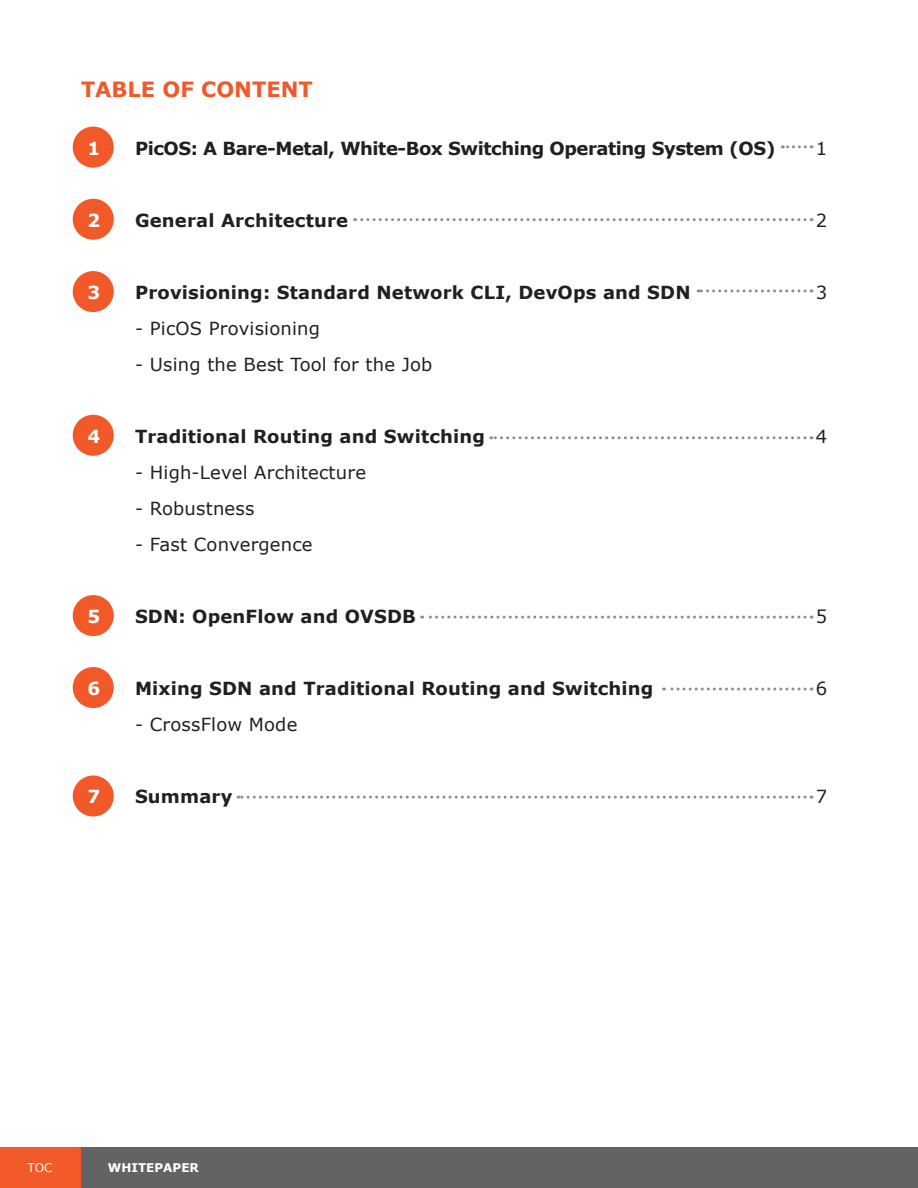
<style>
.page{position:relative;width:918px;height:1188px;background:#fff}
.page>*{position:absolute;margin:0;border:0;box-sizing:border-box;transform-origin:0 0}
.t1{font:700 21px "Verdana";color:#f15929}
.t2{font:700 18px "Verdana";letter-spacing:.01em;color:#231f20}
.t3{font:18px "Verdana";letter-spacing:.01em;color:#231f20}
.t4{font:700 18px "Verdana";letter-spacing:-.025em;color:#231f20}
.t5{font:700 18px "Verdana";color:#fff}
.t6{font:700 12px "Verdana";color:#fff}
.t7{font:12px "Verdana";color:#fff}
</style>
<div class="page">
<div style="left:0;top:1148px;width:81px;height:40px;background:#f15929"></div>
<div style="left:81px;top:1148px;width:837px;height:40px;background:#636366"></div>
<div style="left:73px;top:127px;width:41px;height:41px;background:#f15929;border-radius:50%"></div>
<div style="left:73px;top:199px;width:41px;height:41px;background:#f15929;border-radius:50%"></div>
<div style="left:73px;top:271px;width:41px;height:41px;background:#f15929;border-radius:50%"></div>
<div style="left:73px;top:415px;width:41px;height:41px;background:#f15929;border-radius:50%"></div>
<div style="left:73px;top:595px;width:41px;height:41px;background:#f15929;border-radius:50%"></div>
<div style="left:73px;top:667px;width:41px;height:41px;background:#f15929;border-radius:50%"></div>
<div style="left:73px;top:776px;width:41px;height:41px;background:#f15929;border-radius:50%"></div>
<svg style="left:782px;top:145px;width:23px;height:3px"></svg>
<svg style="left:698px;top:289px;width:107px;height:3px"></svg>
<svg style="left:664px;top:688px;width:141px;height:3px"></svg>
<svg style="left:491px;top:436px;width:314px;height:3px"></svg>
<svg style="left:422px;top:616px;width:383px;height:3px"></svg>
<svg style="left:238px;top:796px;width:567px;height:3px"></svg>
<svg style="left:355px;top:218px;width:450px;height:3px"></svg>
<p class="t1" style="left:81px;top:75px;width:233px">TABLE OF CONTENT</p>
<p class="t5" style="left:87px;top:135px;width:14px">1</p>
<p class="t4" style="left:135px;top:135px;width:642px">PicOS: A Bare-Metal, White-Box Switching Operating System (OS)</p>
<p class="t3" style="left:816px;top:136px;width:13px">1</p>
<p class="t5" style="left:87px;top:207px;width:14px">2</p>
<p class="t2" style="left:135px;top:207px;width:215px">General Architecture</p>
<p class="t3" style="left:816px;top:208px;width:13px">2</p>
<p class="t5" style="left:87px;top:279px;width:14px">3</p>
<p class="t2" style="left:135px;top:279px;width:557px">Provisioning: Standard Network CLI, DevOps and SDN</p>
<p class="t3" style="left:816px;top:280px;width:13px">3</p>
<p class="t3" style="left:135px;top:316px;width:186px">- PicOS Provisioning</p>
<p class="t3" style="left:135px;top:352px;width:299px">- Using the Best Tool for the Job</p>
<p class="t5" style="left:87px;top:423px;width:14px">4</p>
<p class="t2" style="left:135px;top:423px;width:352px">Traditional Routing and Switching</p>
<p class="t3" style="left:816px;top:424px;width:13px">4</p>
<p class="t3" style="left:135px;top:460px;width:233px">- High-Level Architecture</p>
<p class="t3" style="left:135px;top:496px;width:121px">- Robustness</p>
<p class="t3" style="left:135px;top:532px;width:179px">- Fast Convergence</p>
<p class="t5" style="left:87px;top:603px;width:14px">5</p>
<p class="t2" style="left:135px;top:603px;width:283px">SDN: OpenFlow and OVSDB</p>
<p class="t3" style="left:816px;top:604px;width:13px">5</p>
<p class="t5" style="left:87px;top:675px;width:14px">6</p>
<p class="t2" style="left:135px;top:675px;width:520px">Mixing SDN and Traditional Routing and Switching</p>
<p class="t3" style="left:816px;top:676px;width:13px">6</p>
<p class="t3" style="left:135px;top:712px;width:164px">- CrossFlow Mode</p>
<p class="t5" style="left:87px;top:783px;width:14px">7</p>
<p class="t2" style="left:135px;top:783px;width:99px">Summary</p>
<p class="t3" style="left:816px;top:784px;width:13px">7</p>
<p class="t7" style="left:28px;top:1160px;width:26px">TOC</p>
<p class="t6" style="left:108px;top:1160px;width:92px">WHITEPAPER</p>
</div>
